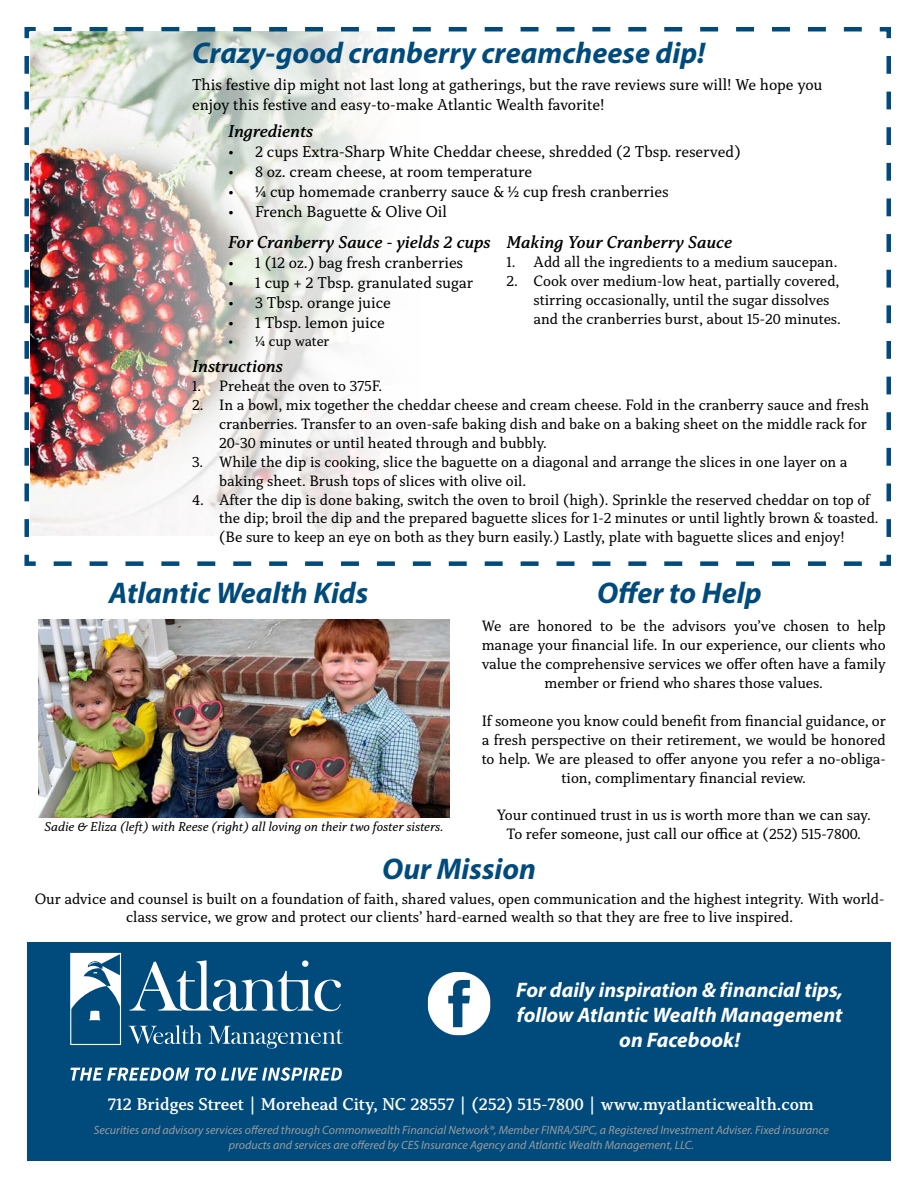
<style>
.page{position:relative;width:918px;height:1188px;background:#fff}
.page>*{position:absolute;margin:0;border:0;box-sizing:border-box;transform-origin:0 0}
.t1{font:italic 700 30px "Myriad Pro";color:#004b7c}
.t2{font:italic 700 21px/25.2px "Myriad Pro";color:#fff;text-align:center}
.t3{font:italic 600 18px "Capitolina";color:#000}
.t4{font:600 18px "Capitolina";color:#fff}
.t5{font:16.5px/19.8px "Capitolina";color:#000}
.t6{font:15.75px/18.9px "Capitolina";color:#000;text-align:center}
.t7{font:15px "Capitolina";letter-spacing:-.005em;color:#000}
.t8{font:italic 13.5px "Capitolina";color:#000}
.t9{font:italic 12px/14.4px "Myriad Pro";color:#999b9e;text-align:center}
</style>
<div class="page">
<svg style="left:24px;top:27px;width:867px;height:539px"></svg>
<img style="left:30px;top:31px;width:435px;height:505px">
<div style="left:27px;top:942px;width:864px;height:218px;background:#004b7c"></div>
<img style="left:38px;top:620px;width:412px;height:198px">
<svg style="left:130px;top:960px;width:211px;height:51px"></svg>
<svg style="left:128px;top:1025px;width:74px;height:19px"></svg>
<svg style="left:208px;top:1026px;width:135px;height:23px"></svg>
<svg style="left:70px;top:953px;width:51px;height:92px"></svg>
<svg style="left:70px;top:1067px;width:119px;height:14px"></svg>
<svg style="left:195px;top:1067px;width:147px;height:14px"></svg>
<img style="left:427px;top:971px;width:64px;height:65px">
<h1 class="t1" style="left:192px;top:34px;width:515px">Crazy-good cranberry creamcheese dip!</h1>
<p class="t5" style="left:192px;top:75px;width:632px">This festive dip might not last long at gatherings, but the rave reviews sure will! We hope you enjoy this festive and easy-to-make Atlantic Wealth favorite!</p>
<p class="t3" style="left:228px;top:121px;width:87px">Ingredients</p>
<p class="t5" style="left:228px;top:142px;width:514px">• 2 cups Extra-Sharp White Cheddar cheese, shredded (2 Tbsp. reserved)</p>
<p class="t5" style="left:228px;top:162px;width:305px">• 8 oz. cream cheese, at room temperature</p>
<p class="t5" style="left:228px;top:182px;width:442px">• ¼ cup homemade cranberry sauce &amp; ½ cup fresh cranberries</p>
<p class="t5" style="left:228px;top:202px;width:221px">• French Baguette &amp; Olive Oil</p>
<p class="t3" style="left:228px;top:232px;width:264px">For Cranberry Sauce - yields 2 cups</p>
<p class="t5" style="left:228px;top:253px;width:237px">• 1 (12 oz.) bag fresh cranberries</p>
<p class="t5" style="left:228px;top:273px;width:246px">• 1 cup + 2 Tbsp. granulated sugar</p>
<p class="t5" style="left:228px;top:293px;width:164px">• 3 Tbsp. orange juice</p>
<p class="t5" style="left:228px;top:313px;width:158px">• 1 Tbsp. lemon juice</p>
<p class="t7" style="left:228px;top:332px;width:103px">• ¼ cup water</p>
<p class="t3" style="left:507px;top:232px;width:227px">Making Your Cranberry Sauce</p>
<p class="t6" style="left:507px;top:253px;width:332px">1. Add all the ingredients to a medium saucepan.</p>
<p class="t6" style="left:534px;top:272px;width:309px;text-align:left;text-indent:-27px">2. Cook over medium-low heat, partially covered, stirring occasionally, until the sugar dissolves and the cranberries burst, about 15-20 minutes.</p>
<p class="t3" style="left:192px;top:356px;width:92px">Instructions</p>
<p class="t6" style="left:192px;top:377px;width:192px">1. Preheat the oven to 375F.</p>
<p class="t6" style="left:219px;top:396px;width:651px;text-align:left;text-indent:-27px">2. In a bowl, mix together the cheddar cheese and cream cheese. Fold in the cranberry sauce and fresh cranberries. Transfer to an oven-safe baking dish and bake on a baking sheet on the middle rack for<br>20-30 minutes or until heated through and bubbly.</p>
<p class="t6" style="left:219px;top:452px;width:630px;text-align:left;text-indent:-27px">3. While the dip is cooking, slice the baguette on a diagonal and arrange the slices in one layer on a baking sheet. Brush tops of slices with olive oil.</p>
<p class="t6" style="left:219px;top:490px;width:661px;text-align:left;text-indent:-27px">4. After the dip is done baking, switch the oven to broil (high). Sprinkle the reserved cheddar on top of the dip; broil the dip and the prepared baguette slices for 1-2 minutes or until lightly brown &amp; toasted. (Be sure to keep an eye on both as they burn easily.) Lastly, plate with baguette slices and enjoy!</p>
<h1 class="t1" style="left:109px;top:573px;width:261px">Atlantic Wealth Kids</h1>
<h1 class="t1" style="left:597px;top:573px;width:166px">Offer to Help</h1>
<p class="t6" style="left:482px;top:617px;width:406px">We are honored to be the advisors you’ve chosen to help manage your financial life. In our experience, our clients who value the comprehensive services we offer often have a family member or friend who shares those values.</p>
<p class="t6" style="left:482px;top:711px;width:406px">If someone you know could benefit from financial guidance, or a fresh perspective on their retirement, we would be honored to help. We are pleased to offer anyone you refer a no-obliga&shy;tion, complimentary financial review.</p>
<p class="t6" style="left:497px;top:806px;width:375px">Your continued trust in us is worth more than we can say.<br>To refer someone, just call our office at (252) 515-7800.</p>
<p class="t8" style="left:45px;top:819px;width:401px">Sadie &amp; Eliza (left) with Reese (right) all loving on their two foster sisters.</p>
<h1 class="t1" style="left:382px;top:849px;width:155px">Our Mission</h1>
<p class="t6" style="left:35px;top:889px;width:851px">Our advice and counsel is built on a foundation of faith, shared values, open communication and the highest integrity. With world&shy;class service, we grow and protect our clients’ hard-earned wealth so that they are free to live inspired.</p>
<h2 class="t2" style="left:516px;top:976px;width:328px">For daily inspiration &amp; financial tips, follow Atlantic Wealth Management on Facebook!</h2>
<p class="t4" style="left:108px;top:1093px;width:708px">712 Bridges Street | Morehead City, NC 28557 | (252) 515-7800 | www.myatlanticwealth.com</p>
<p class="t9" style="left:94px;top:1123px;width:737px">Securities and advisory services offered through Commonwealth Financial Network®, Member FINRA/SIPC, a Registered Investment Adviser. Fixed insurance products and services are offered by CES Insurance Agency and Atlantic Wealth Management, LLC.</p>
</div>
